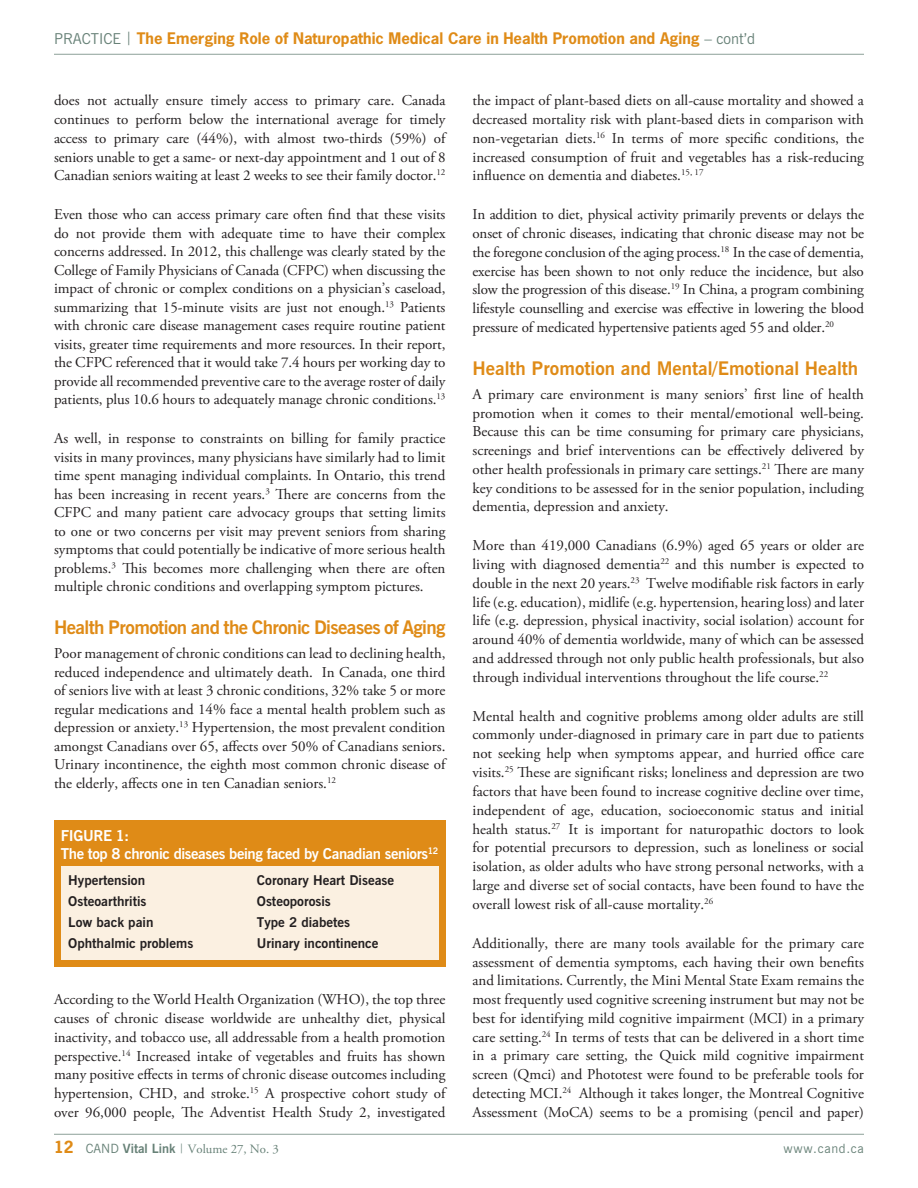
<style>
.page{position:relative;width:918px;height:1188px;background:#fff}
.page>*{position:absolute;margin:0;border:0;box-sizing:border-box;transform-origin:0 0}
.t1{font:700 18.75px "News Gothic BT";letter-spacing:-.03em;color:#df8b17}
.t2{font:700 18.75px "News Gothic BT";color:#df8b17}
.t3{font:700 15.75px "News Gothic";color:#df8b17}
.t4{font:15px/18.8px "Adobe Garamond Pro";color:#231f20;text-align:justify}
.t5{font:700 15px "News Gothic";color:#df8b17}
.t6{font:700 15px "News Gothic BT";letter-spacing:-.025em;color:#fff}
.t7{font:700 13.5px "News Gothic BT";color:#231f20}
.t8{font:12.75px "Adobe Garamond Pro";color:#678177}
.t9{font:12.75px "News Gothic BT";letter-spacing:.05em;color:#678177}
.s1{font-family:"News Gothic BT";font-weight:400;color:#678177}
.s2{font-family:"News Gothic BT";font-weight:400;font-size:13.5px;color:#678177}
.s3{font-family:"News Gothic BT"}
.s4{font-family:"News Gothic BT";font-weight:700}
</style>
<div class="page">
<hr style="left:54px;top:54px;width:810px;height:1px;background:#8ca098">
<hr style="left:54px;top:1134px;width:810px;height:1px;background:#8ca098">
<div style="left:54px;top:820px;width:392px;height:147px;background:#df8b17"></div>
<div style="left:62px;top:866px;width:377px;height:94px;background:#fbf0e1"></div>
<p class="t5" style="left:54px;top:29px;width:703px"><span class="s1">PRACTICE</span> <span class="s2">|</span> The Emerging Role of Naturopathic Medical Care in Health Promotion and Aging <span class="s1">– cont’d</span></p>
<p class="t4" style="left:54px;top:92px;width:393px">does not actually ensure timely access to primary care. Canada continues to perform below the international average for timely access to primary care (44%), with almost two-thirds (59%) of seniors unable to get a same- or next-day appointment and 1 out of 8<br>Canadian seniors waiting at least 2 weeks to see their family doctor.<sup>12</sup></p>
<p class="t4" style="left:54px;top:206px;width:393px">Even those who can access primary care often find that these visits do not provide them with adequate time to have their complex concerns addressed. In 2012, this challenge was clearly stated by the College of Family Physicians of Canada (CFPC) when discussing the impact of chronic or complex conditions on a physician’s caseload, summarizing that 15-minute visits are just not enough.<sup>13</sup> Patients with chronic care disease management cases require routine patient visits, greater time requirements and more resources. In their report, the CFPC referenced that it would take 7.4 hours per working day to provide all recommended preventive care to the average roster of daily patients, plus 10.6 hours to adequately manage chronic conditions.<sup>13</sup></p>
<p class="t4" style="left:54px;top:430px;width:393px">As well, in response to constraints on billing for family practice visits in many provinces, many physicians have similarly had to limit time spent managing individual complaints. In Ontario, this trend has been increasing in recent years.<sup>3</sup> There are concerns from the CFPC and many patient care advocacy groups that setting limits to one or two concerns per visit may prevent seniors from sharing symptoms that could potentially be indicative of more serious health problems.<sup>3</sup> This becomes more challenging when there are often multiple chronic conditions and overlapping symptom pictures.</p>
<p class="t1" style="left:54px;top:616px;width:393px">Health Promotion and the Chronic Diseases of Aging</p>
<p class="t4" style="left:54px;top:645px;width:393px">Poor management of chronic conditions can lead to declining health, reduced independence and ultimately death. In Canada, one third of seniors live with at least 3 chronic conditions, 32% take 5 or more regular medications and 14% face a mental health problem such as depression or anxiety.<sup>13</sup> Hypertension, the most prevalent condition amongst Canadians over 65, affects over 50% of Canadians seniors.<br>Urinary incontinence, the eighth most common chronic disease of the elderly, affects one in ten Canadian seniors.<sup>12</sup></p>
<p class="t6" style="left:61px;top:826px;width:70px">FIGURE 1:</p>
<p class="t6" style="left:61px;top:844px;width:379px">The top 8 chronic diseases being faced by Canadian seniors<sup>12</sup></p>
<p class="t7" style="left:68px;top:872px;width:78px">Hypertension</p>
<p class="t7" style="left:68px;top:893px;width:80px">Osteoarthritis</p>
<p class="t7" style="left:68px;top:914px;width:87px">Low back pain</p>
<p class="t7" style="left:68px;top:935px;width:126px">Ophthalmic problems</p>
<p class="t7" style="left:257px;top:872px;width:139px">Coronary Heart Disease</p>
<p class="t7" style="left:257px;top:893px;width:75px">Osteoporosis</p>
<p class="t7" style="left:257px;top:914px;width:95px">Type 2 diabetes</p>
<p class="t7" style="left:257px;top:935px;width:123px">Urinary incontinence</p>
<p class="t4" style="left:54px;top:991px;width:393px">According to the World Health Organization (WHO), the top three causes of chronic disease worldwide are unhealthy diet, physical inactivity, and tobacco use, all addressable from a health promotion perspective.<sup>14</sup> Increased intake of vegetables and fruits has shown many positive effects in terms of chronic disease outcomes including hypertension, CHD, and stroke.<sup>15</sup> A prospective cohort study of over 96,000 people, The Adventist Health Study 2, investigated</p>
<p class="t4" style="left:472px;top:92px;width:393px">the impact of plant-based diets on all-cause mortality and showed a decreased mortality risk with plant-based diets in comparison with non-vegetarian diets.<sup>16</sup> In terms of more specific conditions, the increased consumption of fruit and vegetables has a risk-reducing influence on dementia and diabetes.<sup>15,</sup> <sup>17</sup></p>
<p class="t4" style="left:472px;top:206px;width:393px">In addition to diet, physical activity primarily prevents or delays the onset of chronic diseases, indicating that chronic disease may not be the foregone conclusion of the aging process.<sup>18</sup> In the case of dementia, exercise has been shown to not only reduce the incidence, but also slow the progression of this disease.<sup>19</sup> In China, a program combining lifestyle counselling and exercise was effective in lowering the blood pressure of medicated hypertensive patients aged 55 and older.<sup>20</sup></p>
<p class="t2" style="left:472px;top:357px;width:387px">Health Promotion and Mental/Emotional Health</p>
<p class="t4" style="left:472px;top:385px;width:393px">A primary care environment is many seniors’ first line of health promotion when it comes to their mental/emotional well-being.<br>Because this can be time consuming for primary care physicians, screenings and brief interventions can be effectively delivered by other health professionals in primary care settings.<sup>21</sup> There are many key conditions to be assessed for in the senior population, including dementia, depression and anxiety.</p>
<p class="t4" style="left:472px;top:537px;width:393px">More than 419,000 Canadians (6.9%) aged 65 years or older are living with diagnosed dementia<sup>22</sup> and this number is expected to double in the next 20 years.<sup>23</sup> Twelve modifiable risk factors in early life (e.g. education), midlife (e.g. hypertension, hearing loss) and later life (e.g. depression, physical inactivity, social isolation) account for around 40% of dementia worldwide, many of which can be assessed and addressed through not only public health professionals, but also through individual interventions throughout the life course.<sup>22</sup></p>
<p class="t4" style="left:472px;top:707px;width:393px">Mental health and cognitive problems among older adults are still commonly under-diagnosed in primary care in part due to patients not seeking help when symptoms appear, and hurried office care visits.<sup>25</sup> These are significant risks; loneliness and depression are two factors that have been found to increase cognitive decline over time, independent of age, education, socioeconomic status and initial health status.<sup>27</sup> It is important for naturopathic doctors to look for potential precursors to depression, such as loneliness or social isolation, as older adults who have strong personal networks, with a large and diverse set of social contacts, have been found to have the overall lowest risk of all-cause mortality.<sup>26</sup></p>
<p class="t4" style="left:472px;top:934px;width:393px">Additionally, there are many tools available for the primary care assessment of dementia symptoms, each having their own benefits and limitations. Currently, the Mini Mental State Exam remains the most frequently used cognitive screening instrument but may not be best for identifying mild cognitive impairment (MCI) in a primary care setting.<sup>24</sup> In terms of tests that can be delivered in a short time in a primary care setting, the Quick mild cognitive impairment screen (Qmci) and Phototest were found to be preferable tools for detecting MCI.<sup>24</sup> Although it takes longer, the Montreal Cognitive Assessment (MoCA) seems to be a promising (pencil and paper)</p>
<p class="t3" style="left:54px;top:1137px;width:21px">12</p>
<p class="t8" style="left:86px;top:1142px;width:194px"><span class="s3">CAND</span> <span class="s4">Vital Link</span> <sup>|</sup> Volume 27, No. 3</p>
<p class="t9" style="left:783px;top:1141px;width:82px">www.cand.ca</p>
</div>
